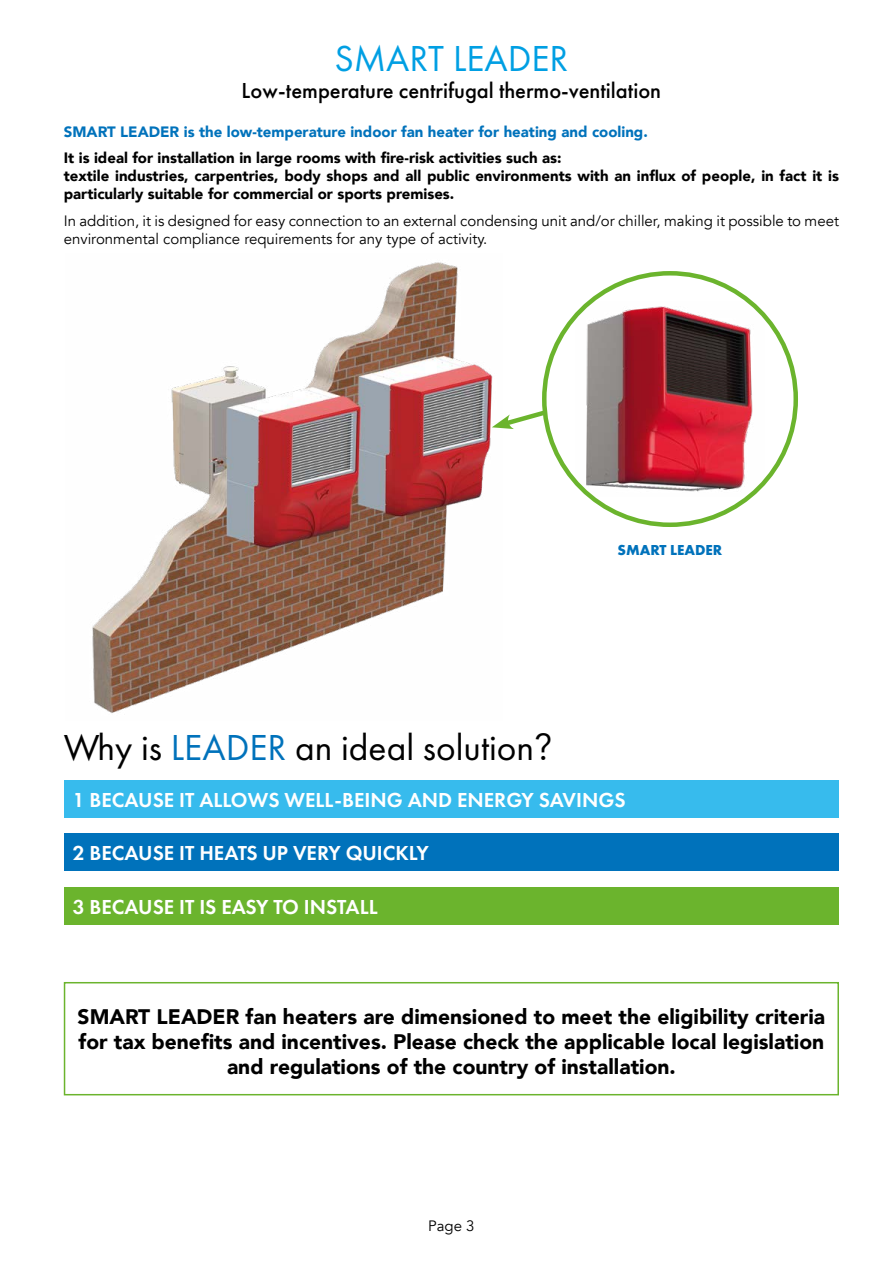
<style>
.page{position:relative;width:893px;height:1263px;background:#fff}
.page>*{position:absolute;margin:0;border:0;box-sizing:border-box;transform-origin:0 0}
.t1{font:37.5px "Futura PT";color:#000}
.t2{font:37.5px "Futura PT";color:#009fe3}
.t3{font:500 22.5px "Futura PT";color:#000}
.t4{font:900 21px/25.2px "Avenir";color:#000;text-align:center}
.t5{font:600 21px "Futura PT";color:#fff}
.t6{font:900 15px/18px "Avenir";color:#000}
.t7{font:15px/18px "Avenir";color:#000}
.t8{font:900 15px "Avenir";color:#0072bb}
.t9{font:700 15px "Futura PT";color:#0072bb}
.s1{color:#0072bb}
.s2{font-family:"Avenir"}
</style>
<div class="page">
<img style="left:92px;top:262px;width:401px;height:451px">
<img style="left:574px;top:300px;width:192px;height:197px">
<svg style="left:492px;top:407px;width:59px;height:22px"></svg>
<div style="left:64px;top:982px;width:775px;height:113px;border:2px solid #6bb42d"></div>
<div style="left:64px;top:780px;width:775px;height:37px;background:#37bbed"></div>
<div style="left:64px;top:833px;width:775px;height:38px;background:#0072bb"></div>
<div style="left:64px;top:887px;width:775px;height:37px;background:#6bb42d"></div>
<h1 class="t2" style="left:334px;top:36px;width:236px">SMART LEADER</h1>
<h2 class="t3" style="left:242px;top:77px;width:421px">Low-temperature centrifugal thermo-ventilation</h2>
<p class="t8" style="left:64px;top:119px;width:586px">SMART LEADER is the low-temperature indoor fan heater for heating and cooling.</p>
<p class="t6" style="left:64px;top:149px;width:777px">It is ideal for installation in large rooms with fire-risk activities such as:<br>textile industries, carpentries, body shops and all public environments with an influx of people, in fact it is particularly suitable for commercial or sports premises.</p>
<p class="t7" style="left:64px;top:212px;width:777px">In addition, it is designed for easy connection to an external condensing unit and/or chiller, making it possible to meet environmental compliance requirements for any type of activity.</p>
<p class="t9" style="left:618px;top:540px;width:106px">SMART LEADER</p>
<h1 class="t1" style="left:64px;top:725px;width:490px">Why is <span class="s1">LEADER</span> an ideal solution<span class="s2">?</span></h1>
<h3 class="t5" style="left:73px;top:786px;width:554px">1 BECAUSE IT ALLOWS WELL-BEING AND ENERGY SAVINGS</h3>
<h3 class="t5" style="left:73px;top:840px;width:358px">2 BECAUSE IT HEATS UP VERY QUICKLY</h3>
<h3 class="t5" style="left:73px;top:894px;width:306px">3 BECAUSE IT IS EASY TO INSTALL</h3>
<h3 class="t4" style="left:78px;top:1003px;width:749px">SMART LEADER fan heaters are dimensioned to meet the eligibility criteria for tax benefits and incentives. Please check the applicable local legislation and regulations of the country of installation.</h3>
<p class="t7" style="left:428px;top:1217px;width:48px">Page 3</p>
</div>
